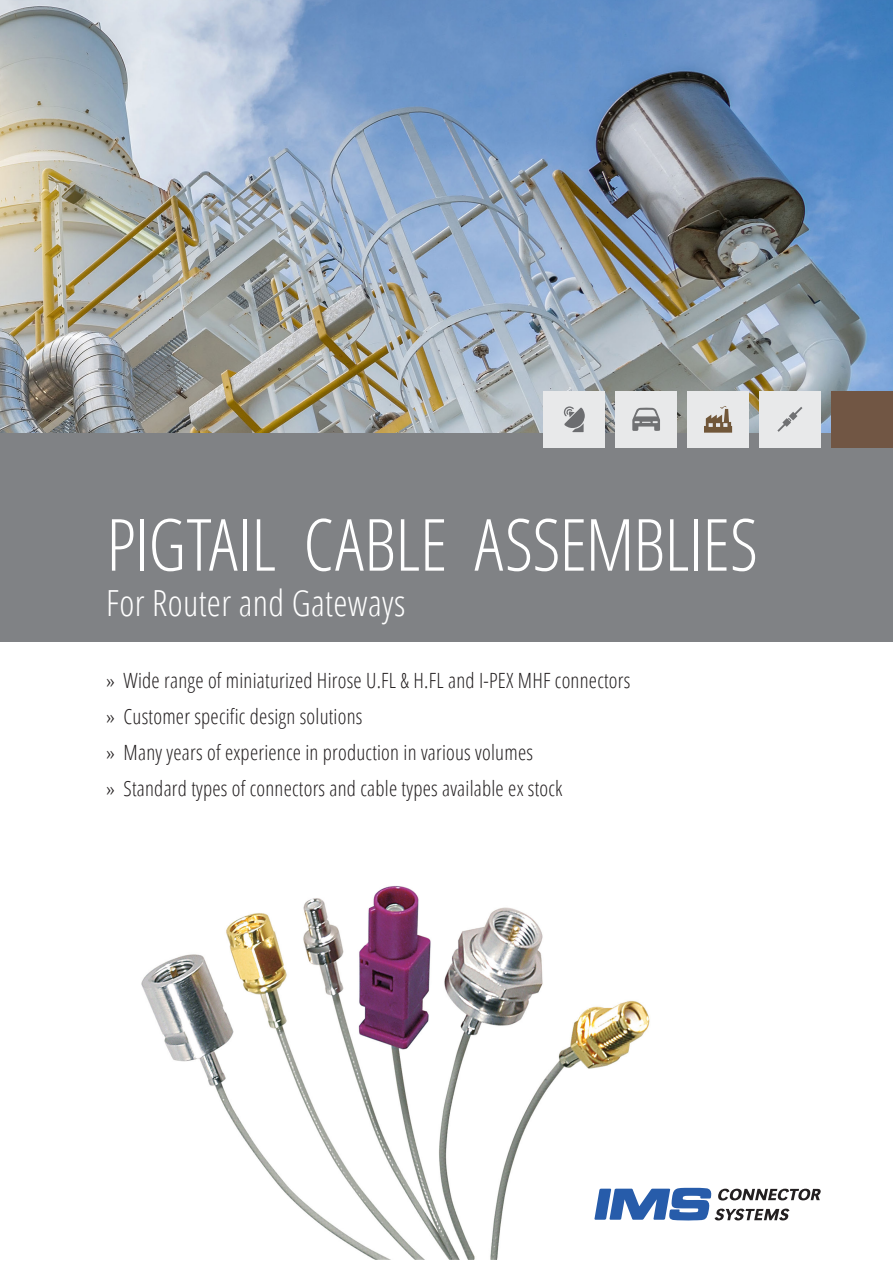
<style>
.page{position:relative;width:893px;height:1263px;background:#fff}
.page>*{position:absolute;margin:0;border:0;box-sizing:border-box;transform-origin:0 0}
.Headline_60{font:300 72px "Open Sans Condensed";letter-spacing:-.01em;color:#fff}
.Subheadline{font:300 36px "Open Sans Condensed";letter-spacing:.01em;color:#fff}
.Subheadline-2{font:300 21px "Open Sans Condensed";letter-spacing:.01em;color:#231f20}
</style>
<div class="page">
<img style="left:0;top:0;width:893px;height:433px">
<div style="left:0;top:434px;width:893px;height:208px;background:#808285"></div>
<img style="left:141px;top:886px;width:509px;height:374px">
<svg style="left:594px;top:1188px;width:227px;height:32px"></svg>
<div style="left:831px;top:391px;width:62px;height:56px;background:#715644"></div>
<div style="left:543px;top:391px;width:62px;height:56px;background:#e8e9ea"></div>
<svg style="left:563px;top:406px;width:22px;height:26px"></svg>
<div style="left:615px;top:391px;width:62px;height:56px;background:#e8e9ea"></div>
<svg style="left:632px;top:407px;width:28px;height:24px"></svg>
<div style="left:687px;top:391px;width:62px;height:56px;background:#e8e9ea"></div>
<svg style="left:704px;top:406px;width:28px;height:27px"></svg>
<div style="left:759px;top:391px;width:62px;height:56px;background:#e8e9ea"></div>
<svg style="left:777px;top:407px;width:25px;height:25px"></svg>
<p class="Headline_60" style="left:106px;top:496px;width:653px">PIGTAIL CABLE ASSEMBLIES</p>
<p class="Subheadline" style="left:106px;top:578px;width:301px">For Router and Gateways</p>
<p class="Subheadline-2" style="left:106px;top:666px;width:525px">» Wide range of miniaturized Hirose U.FL &amp; H.FL and I-PEX MHF connectors</p>
<p class="Subheadline-2" style="left:106px;top:702px;width:258px">» Customer specific design solutions</p>
<p class="Subheadline-2" style="left:106px;top:738px;width:428px">» Many years of experience in production in various volumes</p>
<p class="Subheadline-2" style="left:106px;top:774px;width:458px">» Standard types of connectors and cable types available ex stock</p>
</div>
